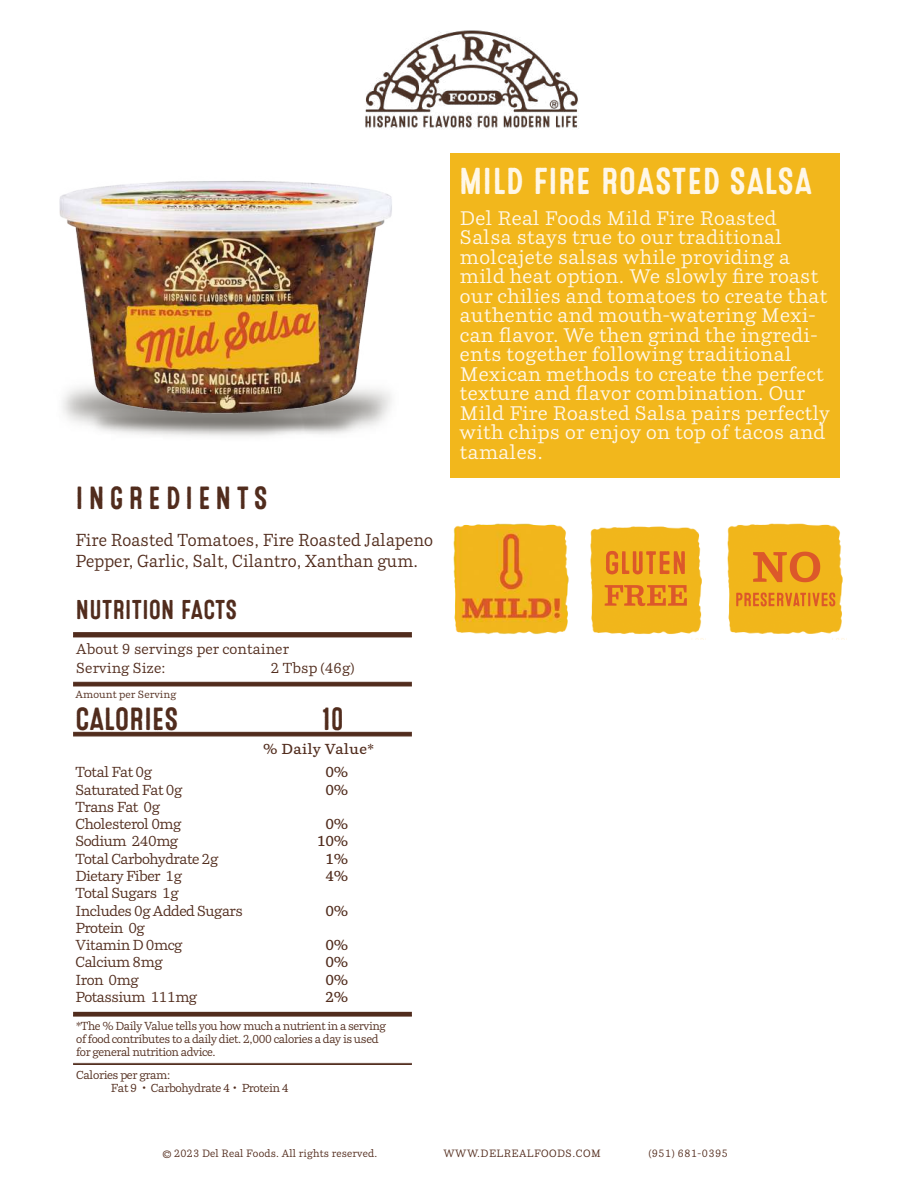
<style>
.page{position:relative;width:918px;height:1188px;background:#fff}
.page>*{position:absolute;margin:0;border:0;box-sizing:border-box;transform-origin:0 0}
.t1{font:37.5px "Microbrew One";color:#fff7e7}
.t2{font:32.1px "Microbrew One";letter-spacing:.145em;color:#512c1d}
.t3{font:32.1px "Microbrew One";letter-spacing:-.01em;color:#512c1d}
.t4{font:27.3px "Microbrew One";letter-spacing:-.01em;color:#512c1d}
.t5{font:19.5px/19.5px "Parry";letter-spacing:.02em;color:#fff7e7}
.t6{font:17.25px/21.3px "Parry";letter-spacing:.01em;color:#512c1d;scale:.94 1}
.t7{font:14.4px/17.2px "Parry";letter-spacing:-.03em;color:#512c1d}
.t8{font:14.4px/19.2px "Parry";letter-spacing:.01em;color:#512c1d}
.t9{font:600 14.4px/17.2px "Parry";letter-spacing:.03em;color:#512c1d}
.t10{font:11.55px/12.9px "Parry";letter-spacing:-.03em;color:#512c1d}
.t11{font:10.5px "Parry";letter-spacing:.02em;color:#522b1c}
.t12{font:10.5px "Parry";letter-spacing:.05em;color:#522b1c}
.t13{font:10.35px "Parry";letter-spacing:.01em;color:#512c1d}
.s1{font-family:"Koz Go Pr 6 N"}
</style>
<div class="page">
<img style="left:74px;top:633px;width:337px;height:432px">
<div style="left:451px;top:153px;width:389px;height:324px;background:#f2b71c"></div>
<img style="left:59px;top:181px;width:333px;height:256px">
<img style="left:365px;top:30px;width:214px;height:99px">
<img style="left:590px;top:526px;width:116px;height:113px">
<img style="left:727px;top:523px;width:120px;height:116px">
<img style="left:453px;top:523px;width:116px;height:112px">
<h1 class="t1" style="left:459px;top:160px;width:356px">MILD FIRE ROASTED SALSA</h1>
<h2 class="t2" style="left:76px;top:480px;width:194px">INGREDIENTS</h2>
<p class="t6" style="left:76px;top:529px;width:382px">Fire Roasted Tomatoes, Fire Roasted Jalapeno<br>Pepper, Garlic, Salt, Cilantro, Xanthan gum.</p>
<h3 class="t4" style="left:76px;top:594px;width:163px">NUTRITION FACTS</h3>
<p class="t8" style="left:76px;top:639px;width:214px">About 9 servings per container<br>Serving Size:</p>
<p class="t7" style="left:271px;top:659px;width:85px">2 Tbsp (46g)</p>
<p class="t13" style="left:76px;top:688px;width:102px">Amount per Serving</p>
<h2 class="t3" style="left:76px;top:700px;width:104px">CALORIES</h2>
<h2 class="t2" style="left:322px;top:700px;width:23px">10</h2>
<p class="t7" style="left:76px;top:763px;width:169px">Total Fat 0g<br>Saturated Fat 0g<br>Trans Fat 0g<br>Cholesterol 0mg<br>Sodium 240mg<br>Total Carbohydrate 2g<br>Dietary Fiber 1g<br>Total Sugars 1g<br>Includes 0g Added Sugars<br>Protein 0g<br>Vitamin D 0mcg<br>Calcium 8mg<br>Iron 0mg<br>Potassium 111mg</p>
<p class="t9" style="left:326px;top:763px;width:24px">0%<br>0%</p>
<p class="t9" style="left:263px;top:740px;width:112px">% Daily Value*</p>
<p class="t9" style="left:317px;top:815px;width:32px;text-align:center">0%<br>10%<br>1%<br>4%</p>
<p class="t9" style="left:326px;top:901px;width:24px">0%</p>
<p class="t9" style="left:326px;top:936px;width:24px;text-align:justify">0% 0% 0% 2%</p>
<p class="t10" style="left:76px;top:1020px;width:311px">*The % Daily Value tells you how much a nutrient in a serving of food contributes to a daily diet. 2,000 calories a day is used for general nutrition advice.</p>
<p class="t10" style="left:111px;top:1069px;width:179px;text-indent:-35px">Calories per gram:<br>Fat 9 <span class="s1">・</span> Carbohydrate 4 <span class="s1">・</span> Protein 4</p>
<p class="t5" style="left:460px;top:207px;width:371px">Del Real Foods Mild Fire Roasted Salsa stays true to our traditional molcajete salsas while providing a mild heat option. We slowly fire roast our chilies and tomatoes to create that authentic and mouth-watering Mexi&shy;can flavor. We then grind the ingredi&shy;ents together following traditional Mexican methods to create the perfect texture and flavor combination. Our Mild Fire Roasted Salsa pairs perfectly with chips or enjoy on top of tacos and tamales.</p>
<p class="t11" style="left:163px;top:1146px;width:216px">© 2023 Del Real Foods. All rights reserved.</p>
<p class="t12" style="left:443px;top:1146px;width:159px">WWW.DELREALFOODS.COM</p>
<p class="t12" style="left:649px;top:1146px;width:81px">(951) 681-0395</p>
</div>
